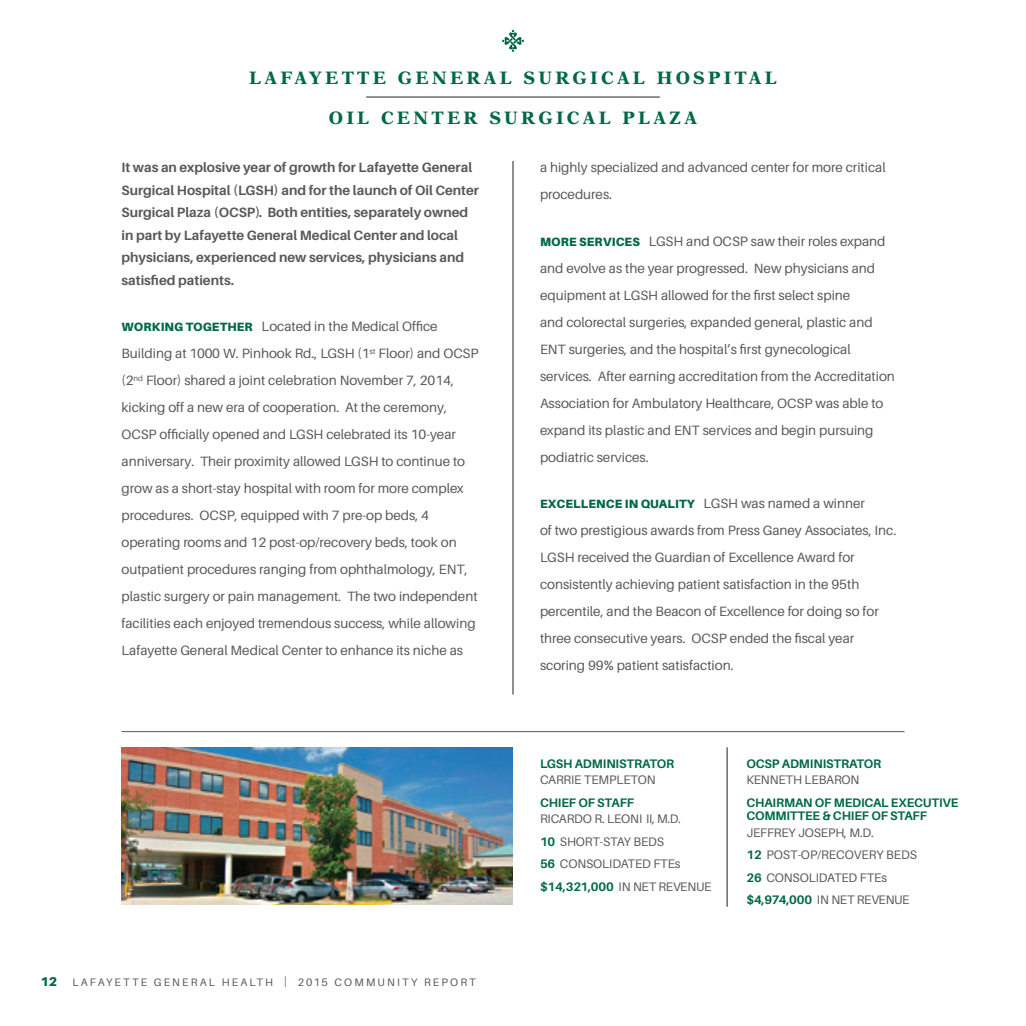
<style>
.page{position:relative;width:1026px;height:1026px;background:#fff}
.page>*{position:absolute;margin:0;border:0;box-sizing:border-box;transform-origin:0 0}
.t1{font:700 18px "New Aster LT Std";letter-spacing:.18em;color:#006847}
.t2{font:13.5px/27px "Aileron";color:#57585a}
.t3{font:700 13.5px/22.5px "Aileron";color:#57585a}
.t4{font:12.3px/22.5px "Aileron";letter-spacing:-.01em;color:#57585a}
.t5{font:700 12.3px/13.5px "Aileron";letter-spacing:-.01em;color:#006847}
.t6{font:900 12px "Aileron";letter-spacing:.01em;color:#006847}
.t7{font:10.8px "Aileron";letter-spacing:.2em;color:#57585a}
.s1{font-weight:900;font-size:12px;color:#006847}
.s2{font-weight:900;font-size:12.75px;color:#006847}
.s3{font-weight:400;font-size:13.5px;color:#57585a}
.s4{font-weight:700;color:#006847}
</style>
<div class="page">
<img style="left:122px;top:748px;width:391px;height:156px">
<hr style="left:122px;top:731px;width:782px;height:1px;background:#57585a">
<hr style="left:513px;top:161px;width:1px;height:534px;background:#231f20">
<hr style="left:366px;top:97px;width:294px;height:1px;background:#231f20">
<hr style="left:727px;top:747px;width:1px;height:160px;background:#231f20">
<svg style="left:502px;top:30px;width:22px;height:22px"></svg>
<h1 class="t1" style="left:249px;top:67px;width:529px">LAFAYETTE GENERAL SURGICAL HOSPITAL</h1>
<h1 class="t1" style="left:329px;top:107px;width:370px">OIL CENTER SURGICAL PLAZA</h1>
<p class="t3" style="left:122px;top:157px;width:359px">It was an explosive year of growth for Lafayette General Surgical Hospital (LGSH) and for the launch of Oil Center Surgical Plaza (OCSP). Both entities, separately owned in part by Lafayette General Medical Center and local physicians, experienced new services, physicians and satisfied patients.</p>
<p class="t2" style="left:121px;top:313px;width:359px"><span class="s1">WORKING TOGETHER</span> Located in the Medical Office Building at 1000 W. Pinhook Rd., LGSH (1<sup>st</sup> Floor) and OCSP (2<sup>nd</sup> Floor) shared a joint celebration November 7, 2014, kicking off a new era of cooperation. At the ceremony, OCSP officially opened and LGSH celebrated its 10-year anniversary. Their proximity allowed LGSH to continue to grow as a short-stay hospital with room for more complex procedures. OCSP, equipped with 7 pre-op beds, 4 operating rooms and 12 post-op/recovery beds, took on outpatient procedures ranging from ophthalmology, ENT, plastic surgery or pain management. The two independent facilities each enjoyed tremendous success, while allowing Lafayette General Medical Center to enhance its niche as</p>
<p class="t7" style="left:40px;top:976px;width:437px"><span class="s2">12</span> LAFAYETTE GENERAL HEALTH | 2015 COMMUNITY REPORT</p>
<p class="t2" style="left:540px;top:154px;width:347px">a highly specialized and advanced center for more critical procedures.</p>
<p class="t2" style="left:540px;top:228px;width:356px"><span class="s1">MORE SERVICES</span> LGSH and OCSP saw their roles expand and evolve as the year progressed. New physicians and equipment at LGSH allowed for the first select spine<br>and colorectal surgeries, expanded general, plastic and ENT surgeries, and the hospital’s first gynecological services. After earning accreditation from the Accreditation Association for Ambulatory Healthcare, OCSP was able to expand its plastic and ENT services and begin pursuing podiatric services.</p>
<p class="t6" style="left:540px;top:497px;width:327px">EXCELLENCE IN QUALITY <span class="s3">LGSH was named a winner</span></p>
<p class="t2" style="left:540px;top:517px;width:358px">of two prestigious awards from Press Ganey Associates, Inc.<br>LGSH received the Guardian of Excellence Award for consistently achieving patient satisfaction in the 95th percentile, and the Beacon of Excellence for doing so for three consecutive years. OCSP ended the fiscal year scoring 99% patient satisfaction.</p>
<p class="t5" style="left:540px;top:757px;width:136px">LGSH ADMINISTRATOR</p>
<p class="t4" style="left:540px;top:769px;width:117px">CARRIE TEMPLETON</p>
<p class="t5" style="left:540px;top:796px;width:96px">CHIEF OF STAFF</p>
<p class="t4" style="left:540px;top:808px;width:173px">RICARDO R. LEONI II, M.D.<br><span class="s4">10</span> SHORT-STAY BEDS<br><span class="s4">56</span> CONSOLIDATED FTEs <span class="s4">$14,321,000</span> IN NET REVENUE</p>
<p class="t5" style="left:746px;top:757px;width:136px">OCSP ADMINISTRATOR</p>
<p class="t4" style="left:746px;top:769px;width:115px">KENNETH LEBARON</p>
<p class="t5" style="left:746px;top:796px;width:214px">CHAIRMAN OF MEDICAL EXECUTIVE<br>COMMITTEE &amp; CHIEF OF STAFF</p>
<p class="t4" style="left:746px;top:822px;width:172px">JEFFREY JOSEPH, M.D.<br><span class="s4">12</span> POST-OP/RECOVERY BEDS<br><span class="s4">26</span> CONSOLIDATED FTEs <span class="s4">$4,974,000</span> IN NET REVENUE</p>
</div>
